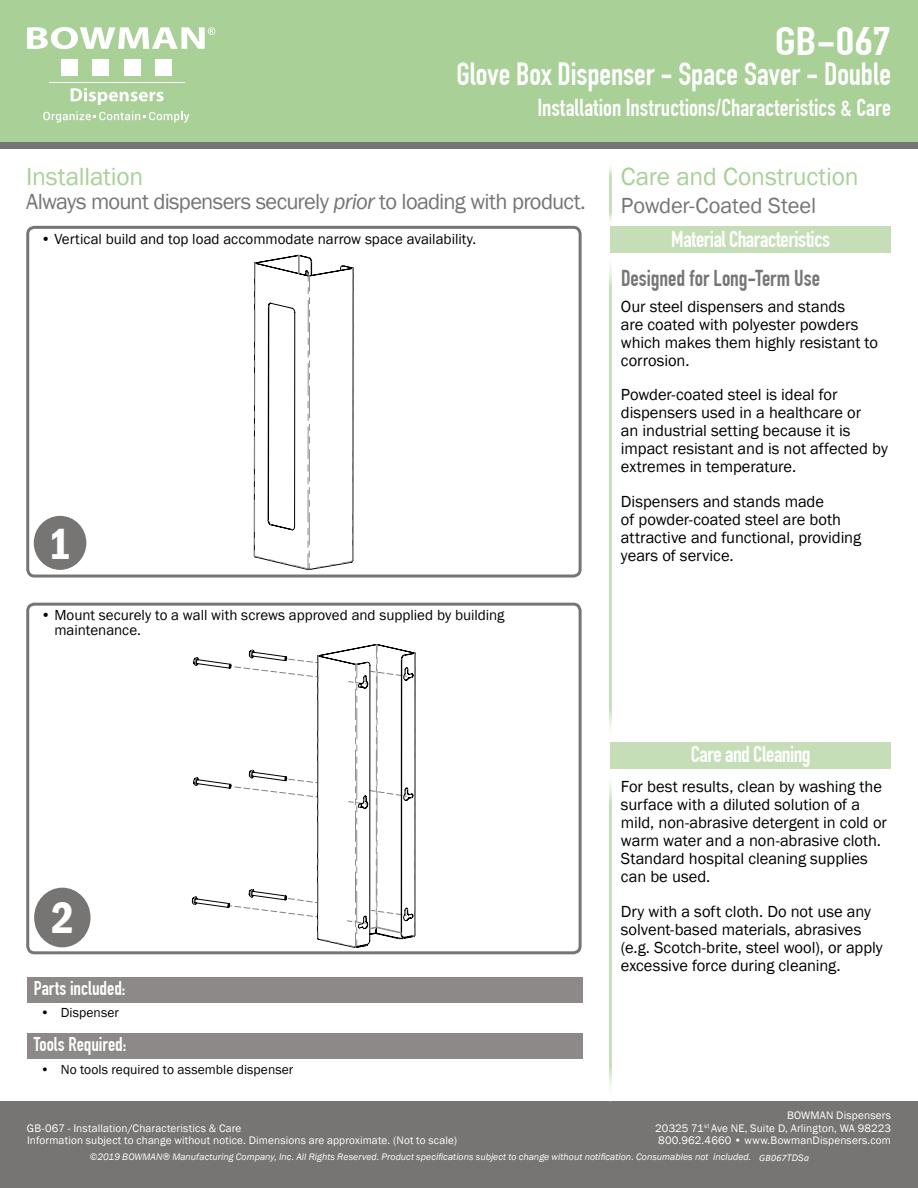
<style>
.page{position:relative;width:918px;height:1188px;background:#fff}
.page>*{position:absolute;margin:0;border:0;box-sizing:border-box;transform-origin:0 0}
.t1{font:600 condensed 45px "Franklin Gothic";color:#fff}
.t2{font:700 39px "DIN Condensed";color:#fff;scale:1.28 1}
.t3{font:700 31.5px "DIN Condensed";letter-spacing:-.005em;color:#fff}
.t4{font:25.5px "Franklin Gothic";letter-spacing:-.01em;color:#a8d097}
.t5{font:700 24px "DIN Condensed";letter-spacing:.005em;color:#fff}
.t6{font:22.5px "Franklin Gothic";letter-spacing:-.03em;color:#777574}
.t7{font:700 22.5px "DIN Condensed";letter-spacing:-.02em;color:#fff}
.t8{font:700 22.5px "DIN Condensed";letter-spacing:-.005em;color:#777574}
.t9{font:22.5px "Franklin Gothic";letter-spacing:-.01em;color:#777574}
.t10{font:700 19.5px "DIN Condensed";color:#fff}
.t11{font:16.5px/18px "Franklin Gothic";letter-spacing:-.005em;color:#000}
.t12{font:15px/15px "Franklin Gothic";color:#000}
.t13{font:13.5px "Franklin Gothic";letter-spacing:.005em;color:#000}
.t14{font:11.25px/12.8px "Franklin Gothic";letter-spacing:.01em;color:#fff;text-align:justify}
.t15{font:italic 9.75px "Franklin Gothic";letter-spacing:.005em;color:#fff}
.t16{font:italic 9.75px "Calibri";letter-spacing:.025em;color:#fff}
.s1{font-style:italic}
.s2{font-family:"Franklin Gothic"}
</style>
<div class="page">
<div style="left:0;top:0;width:918px;height:148px;background:#777574"></div>
<div style="left:0;top:1101px;width:918px;height:87px;background:#777574"></div>
<div style="left:0;top:0;width:918px;height:142px;background:#a8d097"></div>
<div style="left:610px;top:226px;width:281px;height:27px;background:#c5deb8"></div>
<div style="left:610px;top:742px;width:281px;height:27px;background:#c5deb8"></div>
<div style="left:34px;top:888px;width:57px;height:59px;background:#777574;border-radius:50%"></div>
<div style="left:34px;top:516px;width:52px;height:54px;background:#777574;border-radius:50%"></div>
<div style="left:26px;top:226px;width:556px;height:352px;border:3px solid #777574;border-radius:7px"></div>
<div style="left:26px;top:603px;width:556px;height:351px;border:3px solid #777574;border-radius:7px"></div>
<svg style="left:27px;top:27px;width:188px;height:22px"></svg>
<div style="left:61px;top:60px;width:17px;height:16px;background:#fff"></div>
<div style="left:92px;top:60px;width:17px;height:16px;background:#fff"></div>
<div style="left:124px;top:60px;width:17px;height:16px;background:#fff"></div>
<div style="left:155px;top:60px;width:17px;height:16px;background:#fff"></div>
<hr style="left:49px;top:82px;width:135px;height:1px;background:#fff">
<svg style="left:71px;top:88px;width:93px;height:17px"></svg>
<svg style="left:43px;top:111px;width:146px;height:12px"></svg>
<svg style="left:192px;top:644px;width:224px;height:304px"></svg>
<svg style="left:254px;top:255px;width:100px;height:315px"></svg>
<div style="left:27px;top:977px;width:555px;height:26px;background:#8c8988"></div>
<div style="left:27px;top:1033px;width:555px;height:26px;background:#8c8988"></div>
<h2 class="t2" style="left:775px;top:27px;width:92px">GB-067</h2>
<h3 class="t3" style="left:456px;top:63px;width:436px">Glove Box Dispenser - Space Saver - Double</h3>
<h3 class="t5" style="left:537px;top:99px;width:355px">Installation Instructions/Characteristics &amp; Care</h3>
<h3 class="t4" style="left:26px;top:168px;width:119px">Installation</h3>
<h3 class="t6" style="left:26px;top:194px;width:561px">Always mount dispensers securely <span class="s1">prior</span> to loading with product.</h3>
<p class="t12" style="left:41px;top:233px;width:437px">ï Vertical build and top load accommodate narrow space availability.</p>
<h1 class="t1" style="left:48px;top:517px;width:24px">1</h1>
<p class="t12" style="left:54px;top:609px;width:452px;text-indent:-14px">ï Mount securely to a wall with screws approved and supplied by building maintenance.</p>
<h3 class="t4" style="left:621px;top:168px;width:239px">Care and Construction</h3>
<h3 class="t9" style="left:621px;top:198px;width:197px">Powder-Coated Steel</h3>
<h3 class="t7" style="left:671px;top:230px;width:160px">Material Characteristics</h3>
<h3 class="t8" style="left:621px;top:270px;width:201px">Designed for Long-Term Use</h3>
<p class="t11" style="left:621px;top:299px;width:259px">Our steel dispensers and stands<br>are coated with polyester powders which makes them highly resistant to corrosion.</p>
<p class="t11" style="left:621px;top:387px;width:268px">Powder-coated steel is ideal for dispensers used in a healthcare or<br>an industrial setting because it is impact resistant and is not affected by extremes in temperature.</p>
<p class="t11" style="left:621px;top:494px;width:242px">Dispensers and stands made<br>of powder-coated steel are both attractive and functional, providing years of service.</p>
<h1 class="t1" style="left:51px;top:891px;width:24px">2</h1>
<p class="t10" style="left:34px;top:981px;width:93px">Parts included:</p>
<p class="t13" style="left:40px;top:1008px;width:80px">ï Dispenser</p>
<p class="t10" style="left:34px;top:1037px;width:94px">Tools Required:</p>
<p class="t13" style="left:40px;top:1064px;width:254px">ï No tools required to assemble dispenser</p>
<h3 class="t7" style="left:691px;top:745px;width:121px">Care and Cleaning</h3>
<p class="t11" style="left:621px;top:779px;width:268px">For best results, clean by washing the surface with a diluted solution of a mild, non-abrasive detergent in cold or warm water and a non-abrasive cloth.<br>Standard hospital cleaning supplies can be used.</p>
<p class="t11" style="left:621px;top:904px;width:263px">Dry with a soft cloth. Do not use any solvent-based materials, abrasives (e.g. Scotch-brite, steel wool), or apply excessive force during cleaning.</p>
<p class="t14" style="left:655px;top:1110px;width:237px;text-indent:132px">BOWMAN Dispensers 20325 71<sup>st</sup> Ave NE, Suite D, Arlington, WA 98223<br>800.962.4660 ï www.BowmanDispensers.com</p>
<p class="t15" style="left:90px;top:1151px;width:663px">©2019 BOWMAN® Manufacturing Company, Inc. All Rights Reserved. Product speci昀椀cations subject to change without noti昀椀cation. Consumables not included.</p>
<p class="t14" style="left:27px;top:1123px;width:216px">GB-067 - Installation/Characteristics &amp; Care</p>
<p class="t14" style="left:27px;top:1135px;width:432px">Information subject to change without notice. Dimensions are approximate. (Not to scale)</p>
<p class="t16" style="left:759px;top:1152px;width:51px">GB067<span class="s2">TDS</span>a</p>
</div>
